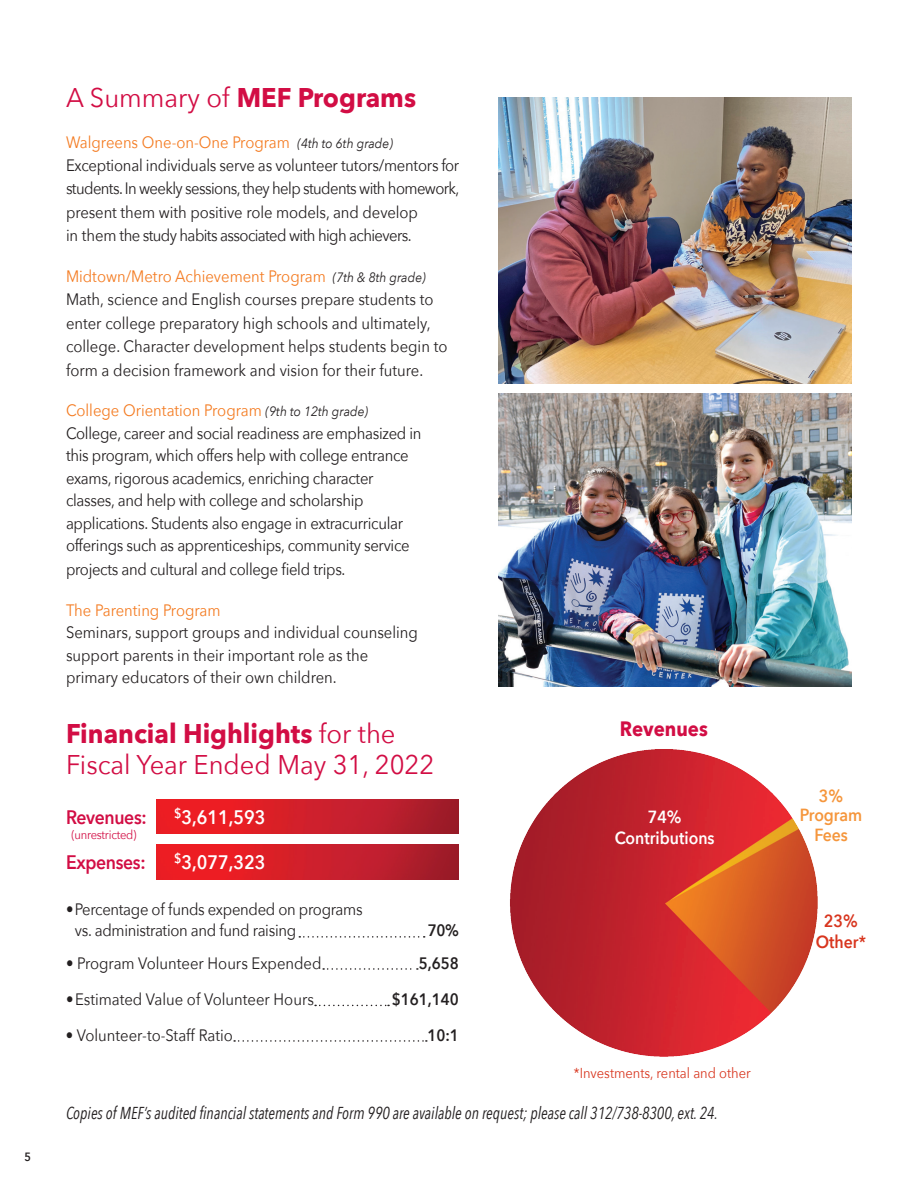
<style>
.page{position:relative;width:918px;height:1188px;background:#fff}
.page>*{position:absolute;margin:0;border:0;box-sizing:border-box;transform-origin:0 0}
.t1{font:27px/31px "Avenir Next";color:#d20d44;scale:.95 1}
.t2{font:700 27px "Avenir Next";color:#d20d44;scale:.95 1}
.t3{font:700 20.7px "Avenir Next";color:#d20d44;scale:.9 1}
.t4{font:600 19.5px "Avenir Next";color:#fff;scale:.9 1}
.t5{font:600 19.5px "Avenir Next";letter-spacing:-.02em;color:#d20d44;scale:.9 1}
.t6{font:600 17.55px/21.1px "Avenir Next";color:#fff;text-align:center;scale:.9 1}
.t7{font:600 17.55px/19.5px "Avenir Next";color:#f5963c;text-align:center;scale:.9 1}
.t8{font:600 17.55px/21.1px "Avenir Next";color:#d8351e;text-align:center;scale:.9 1}
.t9{font:italic 17.25px "Avenir Next Condensed";color:#231f20;scale:.92 1}
.t10{font:16.5px/22.5px "Avenir Next";letter-spacing:-.015em;color:#231f20;scale:.9 1}
.t11{font:600 16.5px "Avenir Next";color:#231f20;scale:.9 1}
.t12{font:16.5px "Avenir Next";color:#f47b21;scale:.9 1}
.t13{font:14.4px "Avenir Next";color:#d8351e;scale:.9 1}
.t14{font:12.45px "Avenir Next";letter-spacing:-.02em;color:#d20d44;scale:.9 1}
.t15{font:600 12px "Avenir Next";color:#231f20;scale:.9 1}
.s1{font-weight:400}
.s2{color:#f47b21}
.s3{font-style:italic;font-size:13.5px}
.s4{font-weight:700}
</style>
<div class="page">
<img style="left:157px;top:845px;width:302px;height:34px">
<img style="left:157px;top:799px;width:302px;height:35px">
<svg style="left:299px;top:936px;width:126px;height:2px"></svg>
<svg style="left:323px;top:968px;width:95px;height:2px"></svg>
<svg style="left:315px;top:1005px;width:74px;height:1px"></svg>
<svg style="left:234px;top:1040px;width:193px;height:2px"></svg>
<img style="left:510px;top:749px;width:308px;height:308px">
<img style="left:498px;top:393px;width:354px;height:294px">
<img style="left:498px;top:97px;width:354px;height:286px">
<p class="t15" style="left:24px;top:1146px;width:9px">5</p>
<h1 class="t2" style="left:66px;top:81px;width:370px"><span class="s1">A Summary of</span> MEF Programs</h1>
<p class="t10" style="left:66px;top:131px;width:439px;line-height:23.2px"><span class="s2">Walgreens One-on-One Program</span> <span class="s3">(4th to 6th grade)<br></span>Exceptional individuals serve as volunteer tutors/mentors for students. In weekly sessions, they help students with homework, present them with positive role models, and develop<br>in them the study habits associated with high achievers.</p>
<p class="t10" style="left:66px;top:265px;width:425px;line-height:23.4px"><span class="s2">Midtown/Metro Achievement Program</span> <span class="s3">(7th &amp; 8th grade)<br></span>Math, science and English courses prepare students to enter college preparatory high schools and ultimately, college. Character development helps students begin to form a decision framework and vision for their future.</p>
<p class="t10" style="left:66px;top:399px;width:397px"><span class="s2">College Orientation Program</span> <span class="s3">(9th to 12th grade)<br></span>College, career and social readiness are emphasized in this program, which offers help with college entrance exams, rigorous academics, enriching character classes, and help with college and scholarship applications. Students also engage in extracurricular offerings such as apprenticeships, community service</p>
<p class="t10" style="left:66px;top:558px;width:312px">projects and cultural and college field trips.</p>
<p class="t12" style="left:66px;top:600px;width:173px">The Parenting Program</p>
<p class="t10" style="left:66px;top:621px;width:393px">Seminars, support groups and individual counseling support parents in their important role as the primary educators of their own children.</p>
<h1 class="t1" style="left:66px;top:718px;width:389px"><span class="s4">Financial Highlights</span> for the<br>Fiscal Year Ended May 31, 2022</h1>
<p class="t5" style="left:66px;top:800px;width:91px">Revenues:</p>
<p class="t4" style="left:174px;top:800px;width:103px"><sup>$</sup>3,611,593</p>
<p class="t5" style="left:66px;top:845px;width:90px">Expenses:</p>
<p class="t4" style="left:174px;top:845px;width:103px"><sup>$</sup>3,077,323</p>
<p class="t10" style="left:75px;top:899px;width:321px;line-height:21px;text-indent:-9px">•Percentage of funds expended on programs vs. administration and fund raising</p>
<p class="t14" style="left:71px;top:827px;width:74px">(unrestricted)</p>
<p class="t11" style="left:428px;top:917px;width:36px">70%</p>
<p class="t10" style="left:66px;top:952px;width:285px">• Program Volunteer Hours Expended</p>
<p class="t11" style="left:419px;top:950px;width:46px">5,658</p>
<p class="t10" style="left:66px;top:988px;width:277px">•Estimated Value of Volunteer Hours</p>
<p class="t11" style="left:392px;top:986px;width:76px">$161,140</p>
<p class="t10" style="left:66px;top:1024px;width:187px">• Volunteer-to-Staff Ratio</p>
<p class="t11" style="left:427px;top:1022px;width:37px">10:1</p>
<p class="t3" style="left:620px;top:716px;width:99px">Revenues</p>
<p class="t6" style="left:615px;top:805px;width:112px">74%<br>Contributions</p>
<p class="t13" style="left:574px;top:1064px;width:198px">*Investments, rental and other</p>
<p class="t9" style="left:66px;top:1103px;width:710px">Copies of MEF’s audited financial statements and Form 990 are available on request; please call 312/738-8300, ext. 24.</p>
<p class="t7" style="left:800px;top:785px;width:71px">3%<br>Program<br>Fees</p>
<p class="t8" style="left:816px;top:910px;width:57px">23%<br>Other*</p>
</div>
